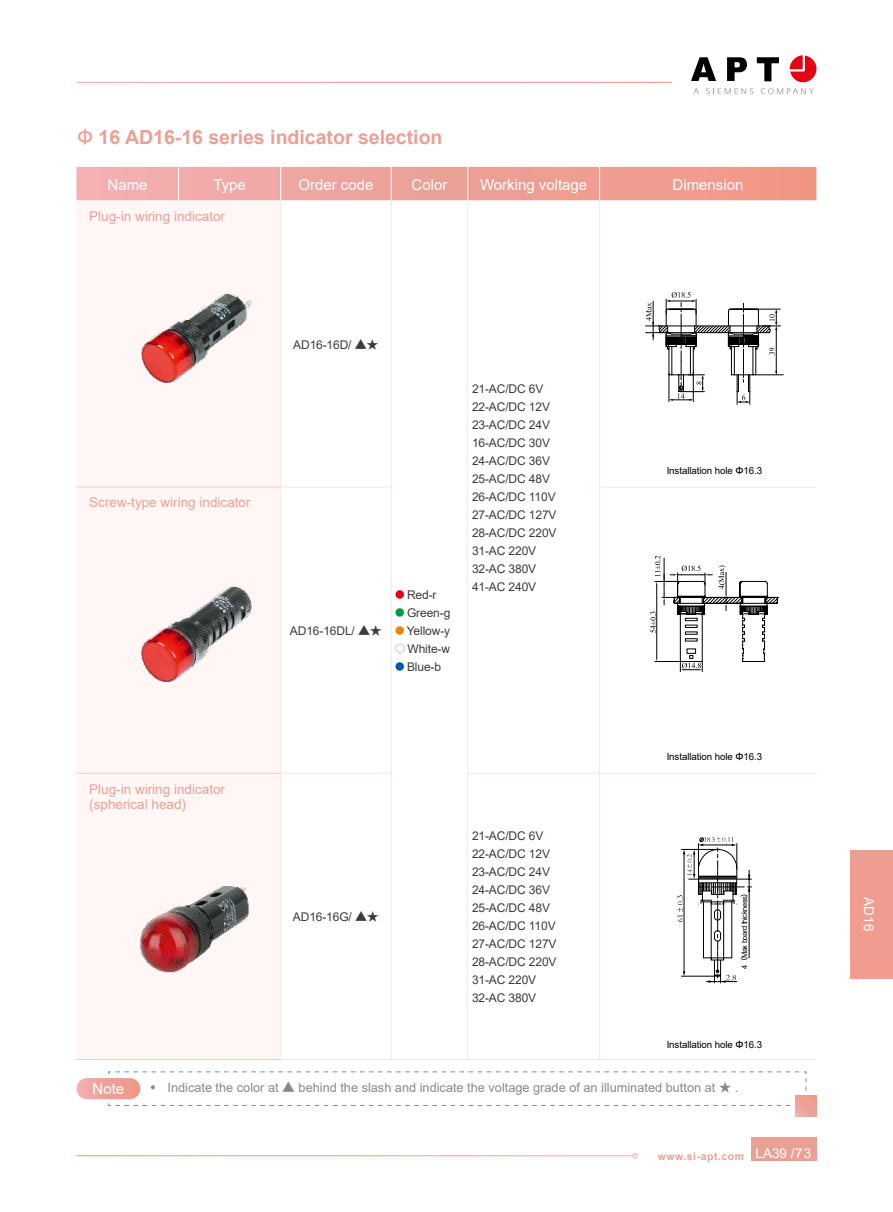
<style>
.page{position:relative;width:893px;height:1212px;background:#fff}
.page>*{position:absolute;margin:0;border:0;box-sizing:border-box;transform-origin:0 0}
.t1{font:700 19.5px "Arial";color:#eba095}
.t2{font:15px "Arial";color:#fff}
.t3{font:13.5px/15px "Arial";color:#eba095}
.t4{font:13.5px "Arial";color:#fff}
.t5{font:12.75px "Arial";color:#898989}
.t6{font:12px/18px "Arial";letter-spacing:-.01em;color:#3e3a39}
.t7{font:700 10.5px "Arial";letter-spacing:.05em;color:#eba095}
.t8{font:9.75px "Arial";letter-spacing:-.01em;color:#000}
.t9{font:7.5px "Arial";letter-spacing:-.05em;color:#000}
.s1{font-family:"Source Han Sans CN";font-weight:500}
.s2{font-weight:400;font-size:13.5px;color:#fff}
</style>
<div class="page">
<div style="left:850px;top:850px;width:43px;height:128px;background:#f09d91"></div>
<svg style="left:77px;top:167px;width:739px;height:33px;background:#efa299"></svg>
<hr style="left:178px;top:167px;width:1px;height:33px;background:#fff">
<hr style="left:280px;top:167px;width:1px;height:33px;background:#fff">
<hr style="left:391px;top:167px;width:1px;height:33px;background:#fff">
<hr style="left:467px;top:167px;width:1px;height:33px;background:#fff">
<hr style="left:599px;top:167px;width:1px;height:33px;background:#fff">
<hr style="left:280px;top:201px;width:1px;height:286px;background:#fae6e1">
<hr style="left:391px;top:201px;width:1px;height:286px;background:#fae6e1">
<hr style="left:467px;top:201px;width:1px;height:286px;background:#fae6e1">
<hr style="left:467px;top:487px;width:1px;height:286px;background:#fae6e1">
<hr style="left:599px;top:201px;width:1px;height:286px;background:#fae6e1">
<hr style="left:280px;top:487px;width:111px;height:1px;background:#fae6e1">
<hr style="left:280px;top:487px;width:1px;height:286px;background:#fae6e1">
<hr style="left:280px;top:773px;width:1px;height:286px;background:#fae6e1">
<hr style="left:391px;top:487px;width:1px;height:286px;background:#fae6e1">
<hr style="left:391px;top:773px;width:1px;height:286px;background:#fae6e1">
<hr style="left:467px;top:773px;width:1px;height:286px;background:#fae6e1">
<hr style="left:599px;top:487px;width:1px;height:286px;background:#fae6e1">
<hr style="left:599px;top:773px;width:1px;height:286px;background:#fae6e1">
<hr style="left:599px;top:487px;width:217px;height:1px;background:#fae6e1">
<hr style="left:280px;top:773px;width:111px;height:1px;background:#fae6e1">
<hr style="left:280px;top:1059px;width:111px;height:1px;background:#fae6e1">
<hr style="left:391px;top:1059px;width:77px;height:1px;background:#fae6e1">
<hr style="left:467px;top:773px;width:133px;height:1px;background:#fae6e1">
<hr style="left:468px;top:1059px;width:132px;height:1px;background:#fae6e1">
<hr style="left:600px;top:773px;width:216px;height:1px;background:#fae6e1">
<hr style="left:600px;top:1059px;width:216px;height:1px;background:#fae6e1">
<hr style="left:77px;top:487px;width:102px;height:1px;background:#f8caca">
<hr style="left:179px;top:487px;width:101px;height:1px;background:#f8caca">
<hr style="left:77px;top:773px;width:102px;height:1px;background:#f8caca">
<hr style="left:179px;top:773px;width:101px;height:1px;background:#f8caca">
<hr style="left:77px;top:1059px;width:102px;height:1px;background:#f8caca">
<hr style="left:179px;top:1059px;width:101px;height:1px;background:#f8caca">
<div style="left:395px;top:590px;width:9px;height:9px;background:#e60012;border-radius:50%"></div>
<div style="left:395px;top:608px;width:9px;height:9px;background:#094;border-radius:50%"></div>
<div style="left:395px;top:626px;width:9px;height:9px;background:#f08300;border-radius:50%"></div>
<div style="left:395px;top:644px;width:9px;height:9px;border:1px solid #c9caca;border-radius:50%"></div>
<div style="left:395px;top:662px;width:9px;height:9px;background:#005bac;border-radius:50%"></div>
<img style="left:141px;top:293px;width:111px;height:90px">
<img style="left:141px;top:587px;width:111px;height:94px">
<img style="left:139px;top:886px;width:111px;height:87px">
<svg style="left:645px;top:292px;width:138px;height:112px"></svg>
<svg style="left:650px;top:556px;width:129px;height:115px"></svg>
<svg style="left:677px;top:837px;width:74px;height:146px"></svg>
<svg style="left:108px;top:1071px;width:699px;height:35px"></svg>
<div style="left:77px;top:1078px;width:63px;height:21px;background:linear-gradient(to right,#f0aeb0,#ef9685);border-radius:11px"></div>
<div style="left:796px;top:1095px;width:20px;height:21px;background:linear-gradient(to right,#eda6a1,#ee9c90)"></div>
<svg style="left:727px;top:57px;width:20px;height:24px"></svg>
<svg style="left:691px;top:57px;width:25px;height:24px"></svg>
<svg style="left:757px;top:57px;width:22px;height:24px"></svg>
<svg style="left:790px;top:55px;width:26px;height:27px"></svg>
<svg style="left:693px;top:88px;width:6px;height:6px"></svg>
<svg style="left:706px;top:88px;width:47px;height:6px"></svg>
<svg style="left:761px;top:88px;width:53px;height:6px"></svg>
<div style="left:751px;top:1137px;width:66px;height:24px;background:#eba095"></div>
<svg style="left:632px;top:1153px;width:6px;height:5px"></svg>
<h1 class="t1" style="left:77px;top:123px;width:367px"><span class="s1">Φ</span> 16 AD16-16 series indicator selection</h1>
<p class="t2" style="left:108px;top:174px;width:42px">Name</p>
<p class="t2" style="left:213px;top:174px;width:34px">Type</p>
<p class="t2" style="left:298px;top:174px;width:77px">Order code</p>
<p class="t2" style="left:412px;top:174px;width:37px">Color</p>
<p class="t2" style="left:480px;top:174px;width:109px">Working voltage</p>
<p class="t2" style="left:673px;top:174px;width:72px">Dimension</p>
<p class="t3" style="left:89px;top:209px;width:137px">Plug-in wiring indicator</p>
<p class="t3" style="left:89px;top:495px;width:163px">Screw-type wiring indicator</p>
<p class="t6" style="left:293px;top:335px;width:87px">AD16-16D/ <span class="s1">▲★</span></p>
<p class="t6" style="left:290px;top:621px;width:93px">AD16-16DL/ <span class="s1">▲★</span></p>
<p class="t6" style="left:407px;top:585px;width:45px">Red-r<br>Green-g<br>Yellow-y<br>White-w<br>Blue-b</p>
<p class="t6" style="left:472px;top:379px;width:86px">21-AC/DC 6V<br>22-AC/DC 12V<br>23-AC/DC 24V<br>16-AC/DC 30V<br>24-AC/DC 36V<br>25-AC/DC 48V<br>26-AC/DC 110V<br>27-AC/DC 127V<br>28-AC/DC 220V<br>31-AC 220V<br>32-AC 380V<br>41-AC 240V</p>
<p class="t3" style="left:89px;top:781px;width:137px">Plug-in wiring indicator (spherical head)</p>
<p class="t6" style="left:293px;top:908px;width:88px">AD16-16G/ <span class="s1">▲★</span></p>
<p class="t6" style="left:472px;top:827px;width:86px">21-AC/DC 6V<br>22-AC/DC 12V<br>23-AC/DC 24V<br>24-AC/DC 36V<br>25-AC/DC 48V<br>26-AC/DC 110V<br>27-AC/DC 127V<br>28-AC/DC 220V<br>31-AC 220V<br>32-AC 380V</p>
<p class="t8" style="left:667px;top:463px;width:97px">Installation hole <span class="s1">Ф</span>16.3</p>
<p class="t8" style="left:667px;top:749px;width:97px">Installation hole <span class="s1">Ф</span>16.3</p>
<p class="t9" style="left:739px;top:969px;width:82px;rotate:-90deg">4<span class="s1">（</span>Max board thickness<span class="s1">）</span></p>
<p class="t8" style="left:667px;top:1038px;width:97px">Installation hole <span class="s1">Ф</span>16.3</p>
<p class="t2" style="left:93px;top:1079px;width:33px">Note</p>
<p class="t5" style="left:151px;top:1079px;width:589px"><sup>●</sup> Indicate the color at <span class="s1">▲</span> behind the slash and indicate the voltage grade of an illuminated button at <span class="s1">★</span> .</p>
<p class="t7" style="left:658px;top:1148px;width:155px">www.si-apt.com <span class="s2">LA39 /73</span></p>
<p class="t4" style="left:878px;top:897px;width:35px;rotate:90deg">AD16</p>
</div>
